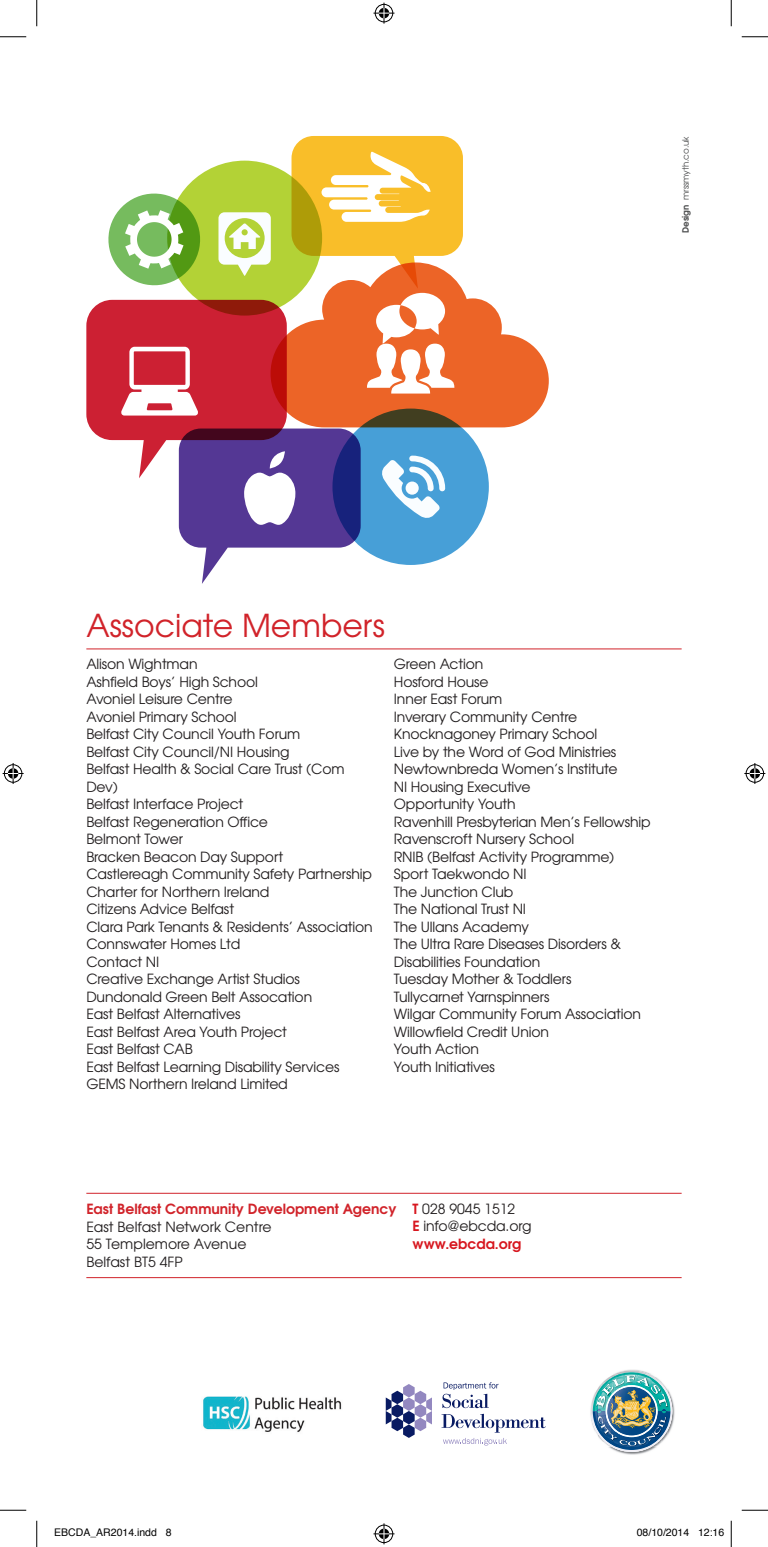
<style>
.page{position:relative;width:768px;height:1547px;background:#fff}
.page>*{position:absolute;margin:0;border:0;box-sizing:border-box;transform-origin:0 0}
.t1{font:31.5px "Te X Gyre Adventor";color:#d1232a}
.t2{font:14px/17.5px "Te X Gyre Adventor";letter-spacing:-.01em;color:#231f20}
.t3{font:700 14px "Te X Gyre Adventor";color:#d1232a}
.t4{font:10.5px "Helvetica";color:#000}
.t5{font:8.75px "Te X Gyre Adventor";letter-spacing:-.01em;color:#4b4c4d}
.s1{font-weight:700}
.s2{font-weight:700;color:#d7171f}
</style>
<div class="page">
<svg style="left:86px;top:136px;width:463px;height:448px"></svg>
<hr style="left:86px;top:648px;width:596px;height:1px;background:#d1232a">
<hr style="left:86px;top:1193px;width:596px;height:1px;background:#d1232a">
<hr style="left:86px;top:1277px;width:596px;height:1px;background:#d1232a">
<svg style="left:386px;top:1384px;width:46px;height:54px"></svg>
<svg style="left:443px;top:1438px;width:64px;height:7px"></svg>
<svg style="left:442px;top:1382px;width:57px;height:26px"></svg>
<svg style="left:442px;top:1414px;width:104px;height:18px"></svg>
<img style="left:203px;top:1396px;width:139px;height:36px">
<img style="left:590px;top:1369px;width:85px;height:86px">
<svg style="left:0;top:36px;width:26px;height:1px"></svg>
<svg style="left:742px;top:36px;width:26px;height:1px"></svg>
<svg style="left:0;top:1510px;width:26px;height:1px"></svg>
<svg style="left:742px;top:1510px;width:26px;height:1px"></svg>
<svg style="left:36px;top:0;width:1px;height:26px"></svg>
<svg style="left:36px;top:1521px;width:1px;height:26px"></svg>
<svg style="left:731px;top:0;width:1px;height:26px"></svg>
<svg style="left:731px;top:1521px;width:1px;height:26px"></svg>
<svg style="left:373px;top:3px;width:21px;height:21px"></svg>
<svg style="left:373px;top:1523px;width:21px;height:21px"></svg>
<svg style="left:3px;top:763px;width:21px;height:21px"></svg>
<svg style="left:744px;top:763px;width:21px;height:21px"></svg>
<p class="t5" style="left:679px;top:233px;width:98px;rotate:-90deg"><span class="s1">Design</span> mrssmyth.co.uk</p>
<h1 class="t1" style="left:86px;top:600px;width:300px">Associate Members</h1>
<p class="t2" style="left:86px;top:655px;width:288px">Alison Wightman<br>Ashfield Boys’ High School<br>Avoniel Leisure Centre<br>Avoniel Primary School<br>Belfast City Council Youth Forum<br>Belfast City Council/NI Housing<br>Belfast Health &amp; Social Care Trust (Com<br>Dev)<br>Belfast Interface Project<br>Belfast Regeneration Office<br>Belmont Tower<br>Bracken Beacon Day Support<br>Castlereagh Community Safety Partnership<br>Charter for Northern Ireland<br>Citizens Advice Belfast<br>Clara Park Tenants &amp; Residents’ Association<br>Connswater Homes Ltd<br>Contact NI<br>Creative Exchange Artist Studios<br>Dundonald Green Belt Assocation<br>East Belfast Alternatives<br>East Belfast Area Youth Project<br>East Belfast CAB<br>East Belfast Learning Disability Services<br>GEMS Northern Ireland Limited</p>
<p class="t2" style="left:394px;top:655px;width:258px">Green Action<br>Hosford House<br>Inner East Forum<br>Inverary Community Centre<br>Knocknagoney Primary School<br>Live by the Word of God Ministries<br>Newtownbreda Women’s Institute<br>NI Housing Executive<br>Opportunity Youth<br>Ravenhill Presbyterian Men’s Fellowship<br>Ravenscroft Nursery School<br>RNIB (Belfast Activity Programme)<br>Sport Taekwondo NI<br>The Junction Club<br>The National Trust NI<br>The Ullans Academy<br>The Ultra Rare Diseases Disorders &amp;<br>Disabilities Foundation<br>Tuesday Mother &amp; Toddlers<br>Tullycarnet Yarnspinners<br>Wilgar Community Forum Association<br>Willowfield Credit Union<br>Youth Action<br>Youth Initiatives</p>
<p class="t3" style="left:86px;top:1197px;width:312px">East Belfast Community Development Agency</p>
<p class="t2" style="left:86px;top:1217px;width:187px">East Belfast Network Centre<br>55 Templemore Avenue<br>Belfast BT5 4FP</p>
<p class="t2" style="left:413px;top:1199px;width:121px"><span class="s2">T</span> 028 9045 1512<br><span class="s2">E</span> info@ebcda.org <span class="s2">www.ebcda.org</span></p>
<p class="t4" style="left:54px;top:1525px;width:119px">EBCDA_AR2014.indd 8</p>
<p class="t4" style="left:637px;top:1525px;width:89px">08/10/2014 12:16</p>
</div>
